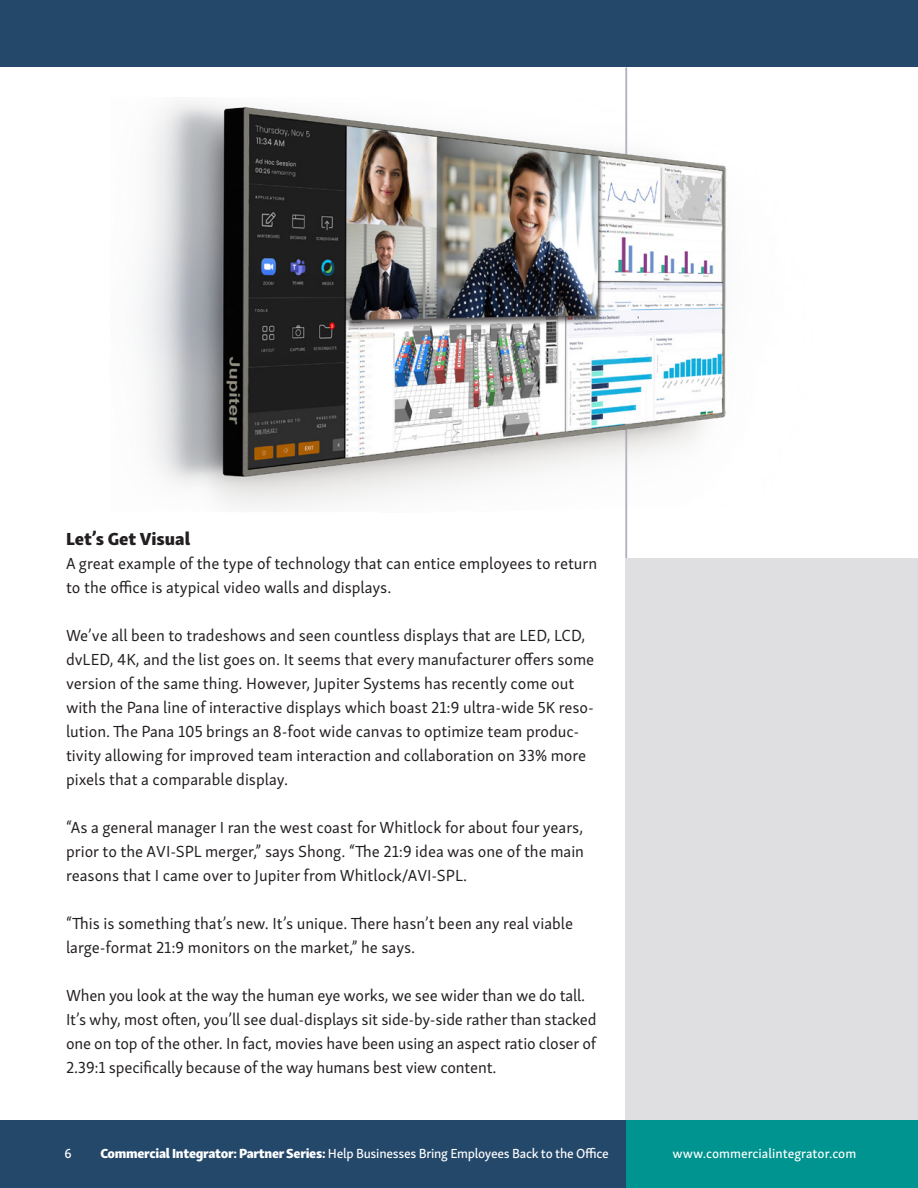
<style>
.page{position:relative;width:918px;height:1188px;background:#fff}
.page>*{position:absolute;margin:0;border:0;box-sizing:border-box;transform-origin:0 0}
.WP_subhead{font:18px "Skolar Sans Latn Eb";color:#231f20}
.WP_first_paragraph{font:16.5px/24px "Skolar Sans Latn";color:#231f20}
.t1{font:13.5px "Skolar Sans Latn Me";letter-spacing:-.02em;color:#fff}
.t2{font:13.5px "Skolar Sans Latn Me";color:#fff}
.s1{font-family:"Skolar Sans Latn Eb"}
</style>
<div class="page">
<div style="left:0;top:0;width:918px;height:68px;background:#24486a"></div>
<hr style="left:625px;top:68px;width:2px;height:499px;background:#b2b2bf">
<div style="left:626px;top:558px;width:292px;height:630px;background:#dfdee1"></div>
<div style="left:0;top:1120px;width:627px;height:68px;background:#24486a"></div>
<div style="left:626px;top:1120px;width:292px;height:68px;background:#009490"></div>
<img style="left:142px;top:98px;width:584px;height:415px">
<p class="WP_subhead" style="left:66px;top:523px;width:126px">Let’s Get Visual</p>
<p class="WP_first_paragraph" style="left:66px;top:550px;width:533px">A great example of the type of technology that can entice employees to return to the office is atypical video walls and displays.</p>
<p class="WP_first_paragraph" style="left:66px;top:622px;width:530px">We’ve all been to tradeshows and seen countless displays that are LED, LCD, dvLED, 4K, and the list goes on. It seems that every manufacturer offers some version of the same thing. However, Jupiter Systems has recently come out with the Pana line of interactive displays which boast 21:9 ultra-wide 5K reso&shy;lution. The Pana 105 brings an 8-foot wide canvas to optimize team produc&shy;tivity allowing for improved team interaction and collaboration on 33% more pixels that a comparable display.</p>
<p class="WP_first_paragraph" style="left:66px;top:814px;width:520px;text-align:justify">“As a general manager I ran the west coast for Whitlock for about four years, prior to the AVI-SPL merger,” says Shong. “The 21:9 idea was one of the main reasons that I came over to Jupiter from Whitlock/AVI-SPL.</p>
<p class="WP_first_paragraph" style="left:66px;top:910px;width:509px">“This is something that’s new. It’s unique. There hasn’t been any real viable large-format 21:9 monitors on the market,” he says.</p>
<p class="WP_first_paragraph" style="left:66px;top:982px;width:532px">When you look at the way the human eye works, we see wider than we do tall.<br>It’s why, most often, you’ll see dual-displays sit side-by-side rather than stacked one on top of the other. In fact, movies have been using an aspect ratio closer of 2.39:1 specifically because of the way humans best view content.</p>
<p class="t1" style="left:64px;top:1143px;width:9px">6</p>
<p class="t1" style="left:100px;top:1143px;width:510px"><span class="s1">Commercial Integrator: Partner Series:</span> Help Businesses Bring Employees Back to the Office</p>
<p class="t2" style="left:673px;top:1143px;width:185px">www.commercialintegrator.com</p>
</div>
